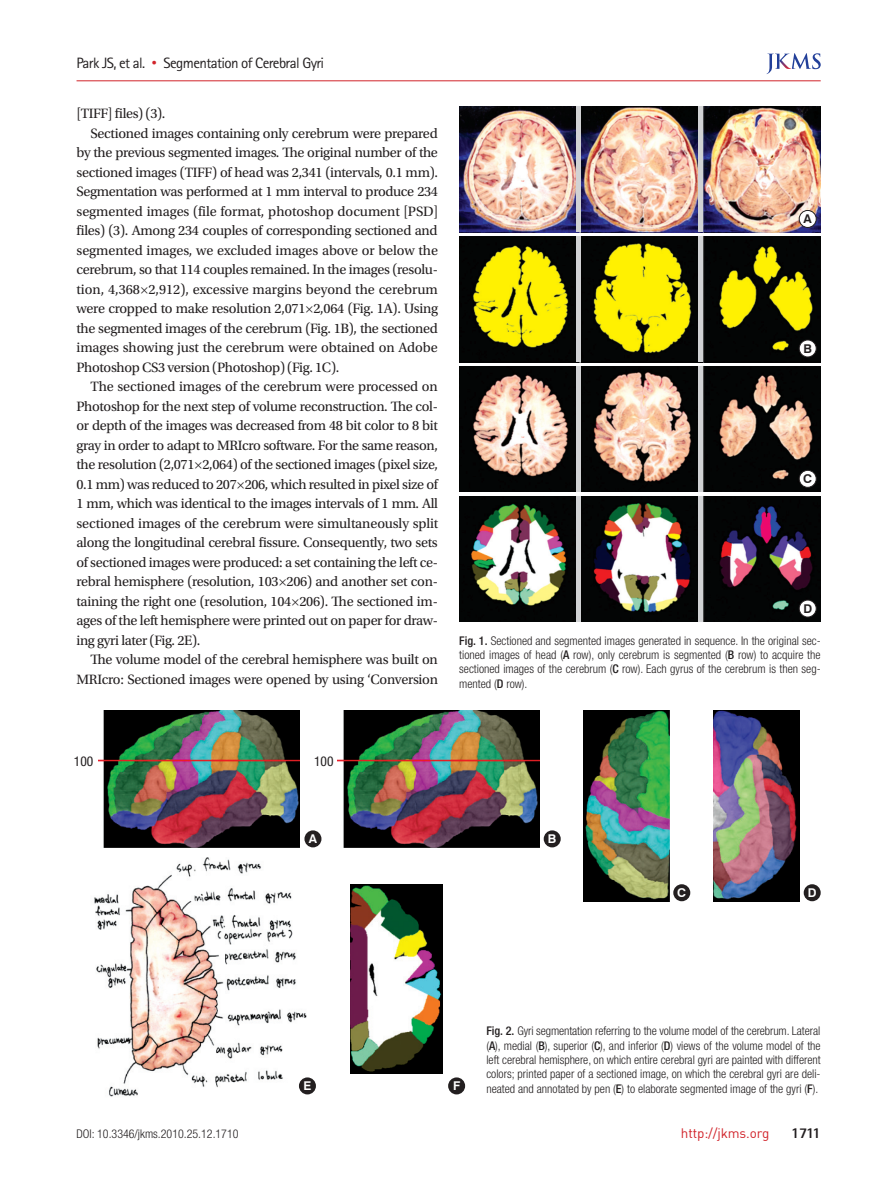
<style>
.page{position:relative;width:893px;height:1191px;background:#fff}
.page>*{position:absolute;margin:0;border:0;box-sizing:border-box;transform-origin:0 0}
.t1{font:15px "Rotis Sans Serif Std";letter-spacing:-.04em;color:#231f20}
.t2{font:800 15px "Rotis Sans Serif Std";color:#231f20}
.t3{font:14.25px "Utopia Std";letter-spacing:-.025em;color:#231f20}
.t4{font:14.25px "Utopia Std";letter-spacing:-.005em;color:#231f20}
.t5{font:13.5px "Dinreg";letter-spacing:-.01em;color:#d1232a}
.t6{font:condensed 13.5px "Helvetica Neue LT Std";letter-spacing:-.005em;color:#231f20}
.t7{font:700 12.15px "Swiss 721 BT";color:#fff}
.t8{font:700 12.15px "Swiss 721 BT";color:#231f20}
.t9{font:300 condensed 12px/14.4px "Helvetica Neue LT Std";color:#231f20;text-align:justify}
.s1{font-family:"Dotum";color:#d1232a}
.s2{font-family:"Helvetica Neue LT Std";font-weight:300;font-stretch:condensed}
.s3{font-weight:500}
</style>
<div class="page">
<hr style="left:77px;top:80px;width:744px;height:1px;background:#d1232a">
<svg style="left:766px;top:53px;width:55px;height:21px"></svg>
<img style="left:94px;top:857px;width:222px;height:240px">
<img style="left:351px;top:884px;width:92px;height:189px">
<img style="left:583px;top:710px;width:86px;height:191px">
<div style="left:673px;top:884px;width:17px;height:17px;background:#231f20;border-radius:50%"></div>
<img style="left:714px;top:710px;width:85px;height:191px">
<div style="left:804px;top:884px;width:17px;height:17px;background:#231f20;border-radius:50%"></div>
<div style="left:299px;top:1077px;width:17px;height:17px;background:#231f20;border-radius:50%"></div>
<div style="left:448px;top:1077px;width:17px;height:17px;background:#231f20;border-radius:50%"></div>
<img style="left:98px;top:710px;width:202px;height:137px">
<div style="left:304px;top:830px;width:17px;height:17px;background:#231f20;border-radius:50%"></div>
<img style="left:337px;top:710px;width:202px;height:137px">
<div style="left:544px;top:830px;width:17px;height:17px;background:#231f20;border-radius:50%"></div>
<img style="left:459px;top:106px;width:362px;height:126px">
<hr style="left:576px;top:106px;width:4px;height:126px;background:#d1d2d4">
<hr style="left:699px;top:106px;width:4px;height:126px;background:#d1d2d4">
<img style="left:459px;top:236px;width:362px;height:126px">
<hr style="left:576px;top:236px;width:4px;height:126px;background:#d1d2d4">
<hr style="left:699px;top:236px;width:4px;height:126px;background:#d1d2d4">
<img style="left:459px;top:366px;width:362px;height:126px">
<hr style="left:576px;top:366px;width:4px;height:126px;background:#d1d2d4">
<hr style="left:699px;top:366px;width:4px;height:126px;background:#d1d2d4">
<img style="left:459px;top:496px;width:362px;height:126px">
<hr style="left:576px;top:496px;width:4px;height:126px;background:#d1d2d4">
<hr style="left:699px;top:496px;width:4px;height:126px;background:#d1d2d4">
<div style="left:799px;top:210px;width:17px;height:17px;background:#fff;border-radius:50%"></div>
<div style="left:799px;top:210px;width:17px;height:18px;border:1px solid #231f20;border-radius:50%"></div>
<div style="left:799px;top:340px;width:17px;height:17px;background:#fff;border-radius:50%"></div>
<div style="left:799px;top:340px;width:17px;height:17px;border:1px solid #231f20;border-radius:50%"></div>
<div style="left:799px;top:470px;width:17px;height:17px;background:#fff;border-radius:50%"></div>
<div style="left:799px;top:470px;width:17px;height:17px;border:1px solid #231f20;border-radius:50%"></div>
<div style="left:799px;top:600px;width:17px;height:17px;background:#fff;border-radius:50%"></div>
<div style="left:799px;top:600px;width:17px;height:17px;border:1px solid #231f20;border-radius:50%"></div>
<p class="t1" style="left:77px;top:54px;width:249px">Park JS, et al. <span class="s1">•</span> Segmentation of Cerebral Gyri</p>
<p class="t3" style="left:77px;top:106px;width:90px">[TIFF] files) (3).</p>
<p class="t3" style="left:90px;top:125px;width:349px">Sectioned images containing only cerebrum were prepared</p>
<p class="t3" style="left:77px;top:145px;width:363px">by the previous segmented images. The original number of the</p>
<p class="t3" style="left:77px;top:164px;width:363px">sectioned images (TIFF) of head was 2,341 (intervals, 0.1 mm).</p>
<p class="t3" style="left:77px;top:184px;width:363px">Segmentation was performed at 1 mm interval to produce 234</p>
<p class="t4" style="left:77px;top:203px;width:363px">segmented images (file format, photoshop document [PSD]</p>
<p class="t3" style="left:77px;top:223px;width:363px">files) (3). Among 234 couples of corresponding sectioned and</p>
<p class="t4" style="left:77px;top:242px;width:363px">segmented images, we excluded images above or below the</p>
<p class="t3" style="left:77px;top:262px;width:361px">cerebrum, so that 114 couples remained. In the images (resolu-</p>
<p class="t4" style="left:77px;top:281px;width:363px">tion, 4,368<span class="s2">×</span>2,912), excessive margins beyond the cerebrum</p>
<p class="t3" style="left:77px;top:301px;width:363px">were cropped to make resolution 2,071<span class="s2">×</span>2,064 (Fig. 1A). Using</p>
<p class="t3" style="left:77px;top:320px;width:363px">the segmented images of the cerebrum (Fig. 1B), the sectioned</p>
<p class="t4" style="left:77px;top:340px;width:363px">images showing just the cerebrum were obtained on Adobe</p>
<p class="t3" style="left:77px;top:359px;width:264px">Photoshop CS3 version (Photoshop) (Fig. 1C).</p>
<p class="t3" style="left:91px;top:379px;width:349px">The sectioned images of the cerebrum were processed on</p>
<p class="t3" style="left:77px;top:398px;width:363px">Photoshop for the next step of volume reconstruction. The col-</p>
<p class="t3" style="left:77px;top:418px;width:363px">or depth of the images was decreased from 48 bit color to 8 bit</p>
<p class="t3" style="left:77px;top:437px;width:363px">gray in order to adapt to MRIcro software. For the same reason,</p>
<p class="t3" style="left:77px;top:457px;width:363px">the resolution (2,071<span class="s2">×</span>2,064) of the sectioned images (pixel size,</p>
<p class="t3" style="left:77px;top:476px;width:363px">0.1 mm) was reduced to 207<span class="s2">×</span>206, which resulted in pixel size of</p>
<p class="t3" style="left:77px;top:496px;width:363px">1 mm, which was identical to the images intervals of 1 mm. All</p>
<p class="t3" style="left:77px;top:515px;width:363px">sectioned images of the cerebrum were simultaneously split</p>
<p class="t3" style="left:77px;top:535px;width:363px">along the longitudinal cerebral fissure. Consequently, two sets</p>
<p class="t3" style="left:77px;top:554px;width:363px">of sectioned images were produced: a set containing the left ce-</p>
<p class="t3" style="left:77px;top:574px;width:363px">rebral hemisphere (resolution, 103<span class="s2">×</span>206) and another set con-</p>
<p class="t3" style="left:77px;top:593px;width:363px">taining the right one (resolution, 104<span class="s2">×</span>206). The sectioned im-</p>
<p class="t3" style="left:77px;top:613px;width:363px">ages of the left hemisphere were printed out on paper for draw-</p>
<p class="t3" style="left:77px;top:632px;width:125px">ing gyri later (Fig. 2E).</p>
<p class="t3" style="left:90px;top:652px;width:349px">The volume model of the cerebral hemisphere was built on</p>
<p class="t3" style="left:77px;top:671px;width:363px">MRIcro: Sectioned images were opened by using ‘Conversion</p>
<p class="t8" style="left:804px;top:211px;width:10px">A</p>
<p class="t8" style="left:803px;top:341px;width:10px">B</p>
<p class="t8" style="left:803px;top:471px;width:10px">C</p>
<p class="t8" style="left:803px;top:601px;width:10px">D</p>
<p class="t9" style="left:459px;top:633px;width:363px"><span class="s3">Fig. 1.</span> Sectioned and segmented images generated in sequence. In the original sec&shy;tioned images of head (<span class="s3">A</span> row), only cerebrum is segmented (<span class="s3">B</span> row) to acquire the sectioned images of the cerebrum (<span class="s3">C</span> row). Each gyrus of the cerebrum is then seg&shy;mented (<span class="s3">D</span> row).</p>
<p class="t6" style="left:74px;top:753px;width:21px">100</p>
<p class="t6" style="left:314px;top:753px;width:21px">100</p>
<p class="t7" style="left:309px;top:831px;width:10px">A</p>
<p class="t7" style="left:548px;top:831px;width:10px">B</p>
<p class="t7" style="left:677px;top:885px;width:10px">C</p>
<p class="t7" style="left:808px;top:885px;width:10px">D</p>
<p class="t7" style="left:303px;top:1078px;width:9px">E</p>
<p class="t7" style="left:453px;top:1078px;width:9px">F</p>
<p class="t9" style="left:486px;top:1023px;width:336px"><span class="s3">Fig. 2.</span> Gyri segmentation referring to the volume model of the cerebrum. Lateral (<span class="s3">A</span>), medial (<span class="s3">B</span>), superior (<span class="s3">C</span>), and inferior (<span class="s3">D</span>) views of the volume model of the left cerebral hemisphere, on which entire cerebral gyri are painted with different colors; printed paper of a sectioned image, on which the cerebral gyri are deli&shy;neated and annotated by pen (<span class="s3">E</span>) to elaborate segmented image of the gyri (<span class="s3">F</span>).</p>
<p class="t9" style="left:77px;top:1126px;width:164px">DOI: 10.3346/jkms.2010.25.12.1710</p>
<p class="t5" style="left:681px;top:1124px;width:90px">http://jkms.org</p>
<p class="t2" style="left:791px;top:1123px;width:31px">1711</p>
</div>
